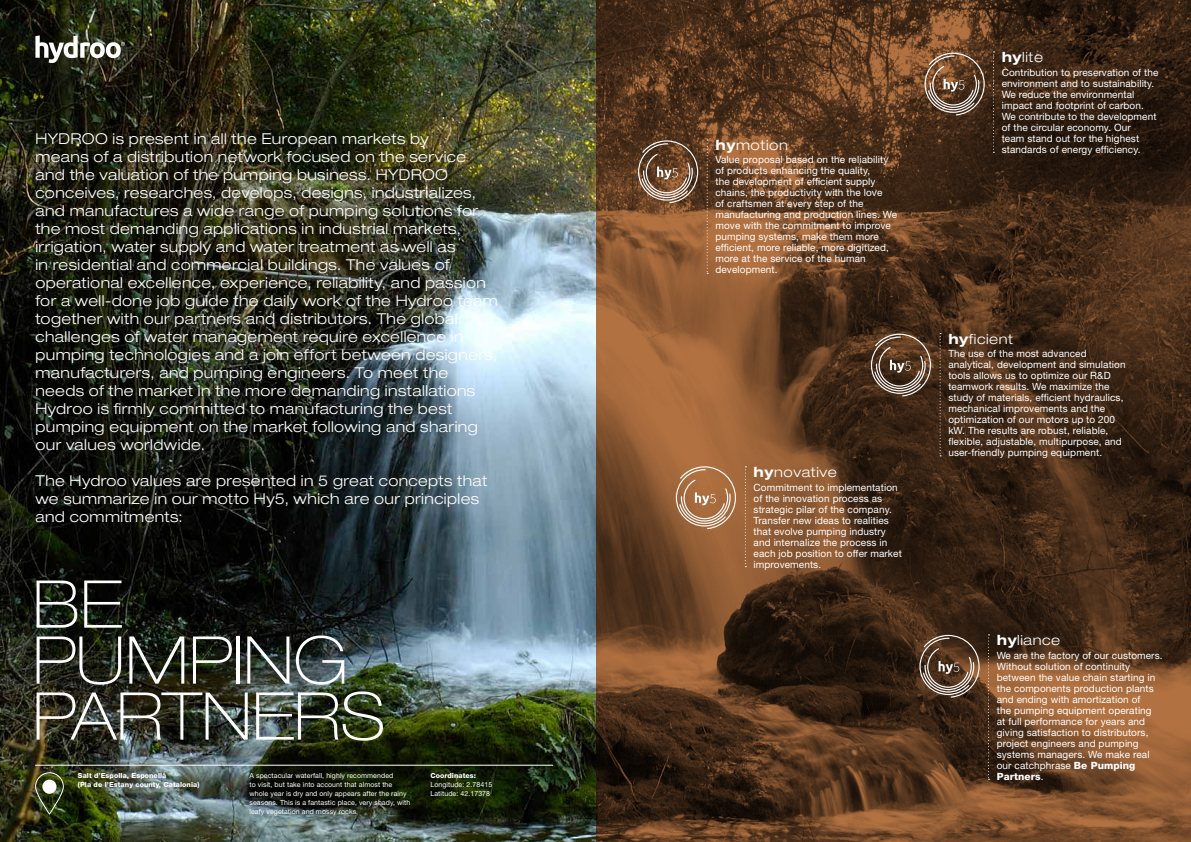
<style>
.page{position:relative;width:1191px;height:842px;background:#fff}
.page>*{position:absolute;margin:0;border:0;box-sizing:border-box;transform-origin:0 0}
.t1{font:100 expanded 66px/56px "Helvetica Neue LT Std";color:#fff}
.t2{font:300 expanded 15px/18px "Helvetica Neue LT Std";letter-spacing:.025em;color:#fff}
.t3{font:300 expanded 14px "Helvetica Neue LT Std";letter-spacing:.04em;color:#fff}
.t4{font:10px/11px "Helvetica Neue LT Std";letter-spacing:.01em;color:#fff}
.t5{font:7px/9px "Helvetica Neue LT Std";letter-spacing:.01em;color:#fff}
.t6{font:800 7px/9px "Helvetica Neue LT Std";letter-spacing:.01em;color:#fff}
.s1{font-weight:700}
.s2{font-weight:800}
</style>
<div class="page">
<img style="left:0;top:0;width:1191px;height:842px">
<svg style="left:35px;top:35px;width:90px;height:28px"></svg>
<svg style="left:706px;top:140px;width:2px;height:134px"></svg>
<svg style="left:939px;top:333px;width:2px;height:123px"></svg>
<svg style="left:988px;top:634px;width:1px;height:146px"></svg>
<svg style="left:745px;top:466px;width:1px;height:101px"></svg>
<svg style="left:993px;top:51px;width:1px;height:102px"></svg>
<svg style="left:638px;top:140px;width:60px;height:63px;background:#7e5f49"></svg>
<svg style="left:924px;top:53px;width:60px;height:62px;background:#7b5e48"></svg>
<svg style="left:871px;top:334px;width:60px;height:62px;background:#6d5543"></svg>
<svg style="left:676px;top:466px;width:60px;height:63px;background:#b5835d"></svg>
<svg style="left:919px;top:635px;width:60px;height:63px;background:#6c5442"></svg>
<hr style="left:35px;top:765px;width:518px;height:1px;background:#fff">
<div style="left:35px;top:773px;width:28px;height:41px;border:1px solid #fff;border-radius:14px"></div>
<div style="left:42px;top:780px;width:15px;height:14px;background:#fff;border-radius:50%"></div>
<p class="t2" style="left:35px;top:130px;width:464px">HYDROO is present in all the European markets by<br>means of a distribution network focused on the service and the valuation of the pumping business. HYDROO conceives, researches, develops, designs, industrializes, and manufactures a wide range of pumping solutions for the most demanding applications in industrial markets, irrigation, water supply and water treatment as well as<br>in residential and commercial buildings. The values of operational excellence, experience, reliability, and passion for a well-done job guide the daily work of the Hydroo team together with our partners and distributors. The global challenges of water management require excellence in pumping technologies and a join effort between designers, manufacturers, and pumping engineers. To meet the needs of the market in the more demanding installations Hydroo is firmly committed to manufacturing the best pumping equipment on the market following and sharing our values worldwide.</p>
<h2 class="t2" style="left:35px;top:472px;width:453px">The Hydroo values are presented in 5 great concepts that we summarize in our motto Hy5, which are our principles and commitments:</h2>
<h1 class="t1" style="left:33px;top:576px;width:354px">BE<br>PUMPING<br>PARTNERS</h1>
<p class="t6" style="left:78px;top:771px;width:123px">Salt d’Espolla, Esponellà<br>(Pla de l’Estany county, Catalonia)</p>
<p class="t5" style="left:249px;top:771px;width:162px">A spectacular waterfall, highly recommended<br>to visit, but take into account that almost the whole year is dry and only appears after the rainy seasons. This is a fantastic place, very shady, with leafy vegetation and mossy rocks.</p>
<p class="t6" style="left:430px;top:771px;width:47px">Coordinates:</p>
<p class="t5" style="left:430px;top:780px;width:63px">Longitude: 2.78415<br>Latitude: 42.17378</p>
<h3 class="t3" style="left:715px;top:136px;width:74px"><span class="s1">hy</span>motion</h3>
<p class="t4" style="left:715px;top:154px;width:183px">Value proposal based on the reliability of products enhancing the quality,<br>the development of efficient supply chains, the productivity with the love<br>of craftsmen at every step of the manufacturing and production lines. We move with the commitment to improve pumping systems, make them more efficient, more reliable, more digitized, more at the service of the human development.</p>
<h3 class="t3" style="left:753px;top:463px;width:85px"><span class="s1">hy</span>novative</h3>
<p class="t4" style="left:753px;top:481px;width:150px">Commitment to implementation of the innovation process as strategic pilar of the company.<br>Transfer new ideas to realities that evolve pumping industry and internalize the process in each job position to offer market improvements.</p>
<h3 class="t3" style="left:1001px;top:49px;width:43px"><span class="s1">hy</span>lite</h3>
<p class="t4" style="left:1001px;top:67px;width:158px">Contribution to preservation of the environment and to sustainability.<br>We reduce the environmental impact and footprint of carbon.<br>We contribute to the development of the circular economy. Our<br>team stand out for the highest standards of energy efficiency.</p>
<h3 class="t3" style="left:948px;top:330px;width:66px"><span class="s1">hy</span>ficient</h3>
<p class="t4" style="left:948px;top:348px;width:179px">The use of the most advanced analytical, development and simulation tools allows us to optimize our R&amp;D teamwork results. We maximize the study of materials, efficient hydraulics, mechanical improvements and the optimization of our motors up to 200 kW. The results are robust, reliable, flexible, adjustable, multipurpose, and user-friendly pumping equipment.</p>
<h3 class="t3" style="left:996px;top:631px;width:65px"><span class="s1">hy</span>liance</h3>
<p class="t4" style="left:996px;top:649px;width:167px">We are the factory of our customers.<br>Without solution of continuity between the value chain starting in the components production plants and ending with amortization of<br>the pumping equipment operating at full performance for years and giving satisfaction to distributors, project engineers and pumping systems managers. We make real our catchphrase <span class="s2">Be Pumping<br>Partners</span>.</p>
</div>
